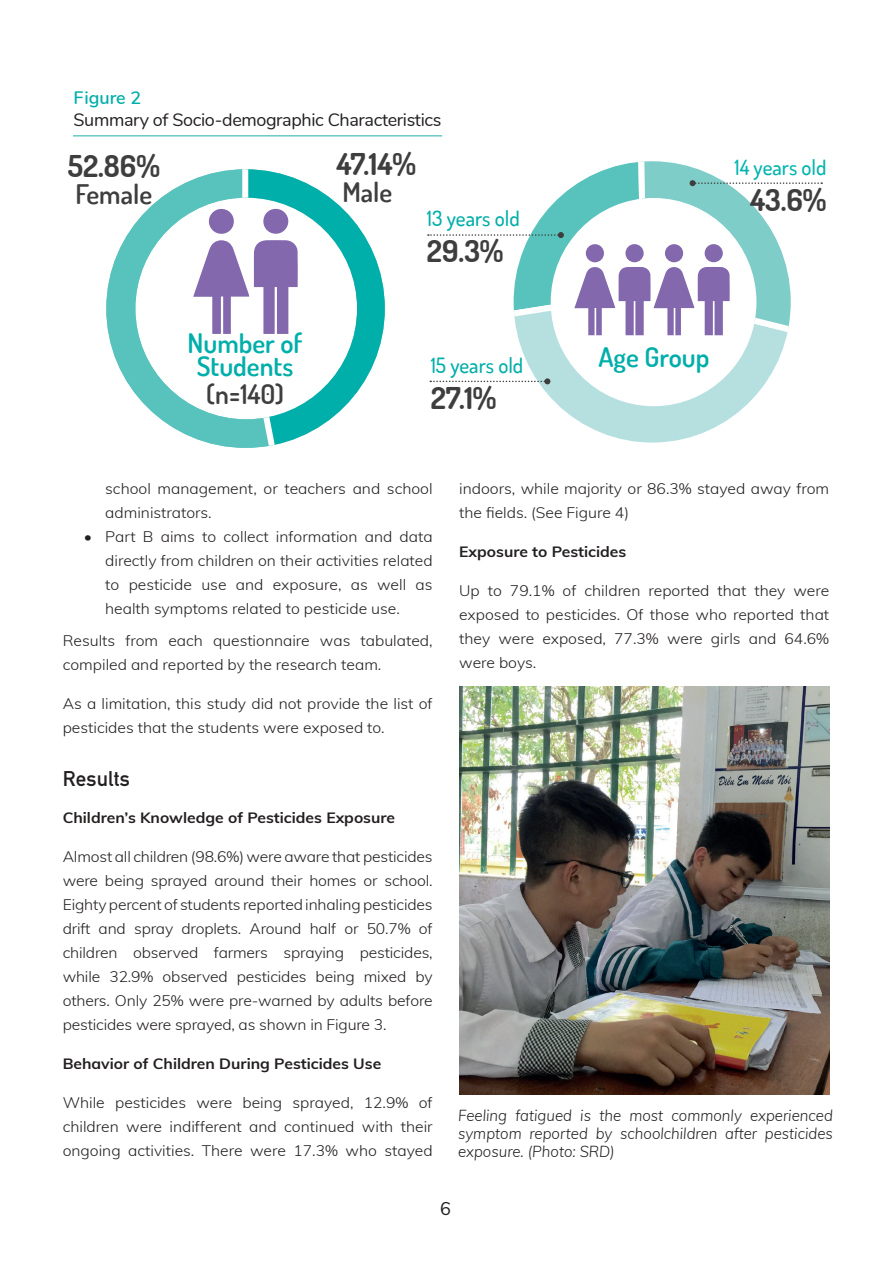
<style>
.page{position:relative;width:893px;height:1263px;background:#fff}
.page>*{position:absolute;margin:0;border:0;box-sizing:border-box;transform-origin:0 0}
.t1{font:700 30px "Dosis";color:#3e3e3f}
.t2{font:600 27px/22.6px "Dosis";color:#00aeaa;text-align:center}
.t3{font:600 27px "Dosis";color:#3e3e3f}
.t4{font:500 21px "Dosis";color:#00aeaa}
.t5{font:500 21px "Dosis";color:#00b4b0}
.t6{font:700 21px "DIN Alternate";letter-spacing:.01em;color:#231f20}
.t7{font:18px "Nunito";letter-spacing:-.02em;color:#231f20}
.t8{font:600 18px "Nunito";color:#00aeaa}
.t9{font:18px "Muli";color:#231f20}
.t10{font:italic 300 15.6px/18px "Muli";color:#231f20;text-align:justify;scale:.96 1}
.t11{font:300 15px/24px "Muli";color:#231f20;scale:1.05 1}
.t12{font:700 15px "Muli";color:#231f20;scale:1.05 1}
</style>
<div class="page">
<img style="left:459px;top:686px;width:370px;height:408px">
<svg style="left:106px;top:179px;width:87px;height:259px"></svg>
<svg style="left:193px;top:169px;width:192px;height:279px"></svg>
<svg style="left:428px;top:161px;width:394px;height:282px"></svg>
<hr style="left:73px;top:135px;width:369px;height:2px;background:#6ac8c2">
<p class="t8" style="left:74px;top:86px;width:69px">Figure 2</p>
<p class="t7" style="left:74px;top:108px;width:369px">Summary of Socio-demographic Characteristics</p>
<h1 class="t1" style="left:68px;top:146px;width:94px">52.86%</h1>
<h2 class="t3" style="left:76px;top:176px;width:78px">Female</h2>
<h2 class="t2" style="left:188px;top:331px;width:116px">Number of<br>Students</h2>
<h2 class="t3" style="left:206px;top:377px;width:79px">(n=140)</h2>
<h1 class="t1" style="left:337px;top:144px;width:81px">47.14%</h1>
<h2 class="t3" style="left:342px;top:174px;width:52px">Male</h2>
<h3 class="t4" style="left:427px;top:204px;width:94px">13 years old</h3>
<h1 class="t1" style="left:427px;top:231px;width:78px">29.3%</h1>
<h3 class="t4" style="left:431px;top:351px;width:94px">15 years old</h3>
<h1 class="t1" style="left:431px;top:378px;width:67px">27.1%</h1>
<h3 class="t5" style="left:734px;top:153px;width:94px">14 years old</h3>
<h1 class="t1" style="left:750px;top:180px;width:78px">43.6%</h1>
<h2 class="t2" style="left:598px;top:345px;width:112px">Age Group</h2>
<p class="t11" style="left:105px;top:476px;width:313px">school management, or teachers and school administrators.</p>
<p class="t11" style="left:105px;top:524px;width:313px;text-align:justify;text-indent:-21px">• Part B aims to collect information and data directly from children on their activities related to pesticide use and exposure, as well as health symptoms related to pesticide use.</p>
<p class="t11" style="left:63px;top:629px;width:354px">Results from each questionnaire was tabulated, compiled and reported by the research team.</p>
<p class="t11" style="left:63px;top:692px;width:354px">As a limitation, this study did not provide the list of pesticides that the students were exposed to.</p>
<h3 class="t6" style="left:63px;top:766px;width:69px">Results</h3>
<p class="t12" style="left:63px;top:808px;width:318px">Children’s Knowledge of Pesticides Exposure</p>
<p class="t11" style="left:63px;top:844px;width:354px;text-align:justify">Almost all children (98.6%) were aware that pesticides were being sprayed around their homes or school.<br>Eighty percent of students reported inhaling pesticides drift and spray droplets. Around half or 50.7% of children observed farmers spraying pesticides, while 32.9% observed pesticides being mixed by others. Only 25% were pre-warned by adults before pesticides were sprayed, as shown in Figure 3.</p>
<p class="t12" style="left:63px;top:1053px;width:305px">Behavior of Children During Pesticides Use</p>
<p class="t11" style="left:63px;top:1090px;width:354px;text-align:justify">While pesticides were being sprayed, 12.9% of children were indifferent and continued with their ongoing activities. There were 17.3% who stayed</p>
<p class="t11" style="left:459px;top:476px;width:354px">indoors, while majority or 86.3% stayed away from the fields. (See Figure 4)</p>
<p class="t12" style="left:459px;top:542px;width:161px">Exposure to Pesticides</p>
<p class="t11" style="left:459px;top:578px;width:354px;text-align:justify">Up to 79.1% of children reported that they were exposed to pesticides. Of those who reported that they were exposed, 77.3% were girls and 64.6% were boys.</p>
<p class="t10" style="left:458px;top:1106px;width:392px">Feeling fatigued is the most commonly experienced symptom reported by schoolchildren after pesticides exposure. (Photo: SRD)</p>
<p class="t9" style="left:440px;top:1197px;width:12px">6</p>
</div>
